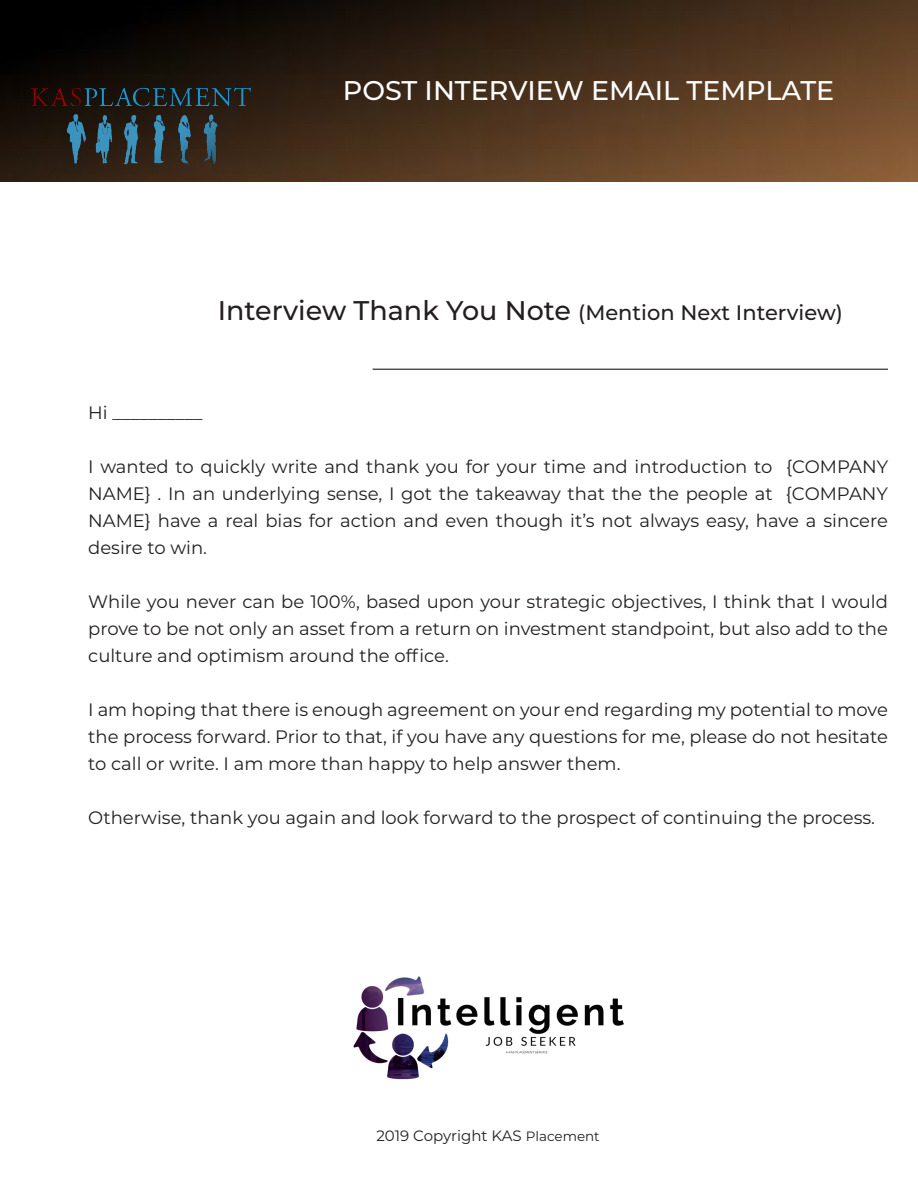
<style>
.page{position:relative;width:918px;height:1188px;background:#fff}
.page>*{position:absolute;margin:0;border:0;box-sizing:border-box;transform-origin:0 0}
.t1{font:500 27px "Montserrat";color:#fff}
.t2{font:500 21px "Montserrat";color:#231f20}
.t3{font:18px/27px "Montserrat";color:#231f20;text-align:justify}
.t4{font:15px "Montserrat";color:#231f20}
.s1{font-size:27px}
.s2{font-size:13.5px}
</style>
<div class="page">
<hr style="left:373px;top:369px;width:515px;height:1px;background:#000">
<img style="left:353px;top:976px;width:270px;height:104px">
<img style="left:0;top:0;width:918px;height:182px">
<img style="left:30px;top:63px;width:222px;height:112px">
<p class="t1" style="left:343px;top:72px;width:493px">POST INTERVIEW EMAIL TEMPLATE</p>
<p class="t2" style="left:218px;top:297px;width:627px"><span class="s1">Interview Thank You Note</span> (Mention Next Interview)</p>
<p class="t3" style="left:88px;top:398px;width:116px">Hi __________</p>
<p class="t3" style="left:88px;top:452px;width:801px">I wanted to quickly write and thank you for your time and introduction to {COMPANY NAME} . In an underlying sense, I got the takeaway that the the people at {COMPANY NAME} have a real bias for action and even though it’s not always easy, have a sincere desire to win.</p>
<p class="t3" style="left:88px;top:587px;width:801px">While you never can be 100%, based upon your strategic objectives, I think that I would prove to be not only an asset from a return on investment standpoint, but also add to the culture and optimism around the office.</p>
<p class="t3" style="left:88px;top:695px;width:801px">I am hoping that there is enough agreement on your end regarding my potential to move the process forward. Prior to that, if you have any questions for me, please do not hesitate to call or write. I am more than happy to help answer them.</p>
<p class="t3" style="left:88px;top:803px;width:788px">Otherwise, thank you again and look forward to the prospect of continuing the process.</p>
<p class="t4" style="left:376px;top:1126px;width:225px">2019 Copyright KAS <span class="s2">Placement</span></p>
</div>
